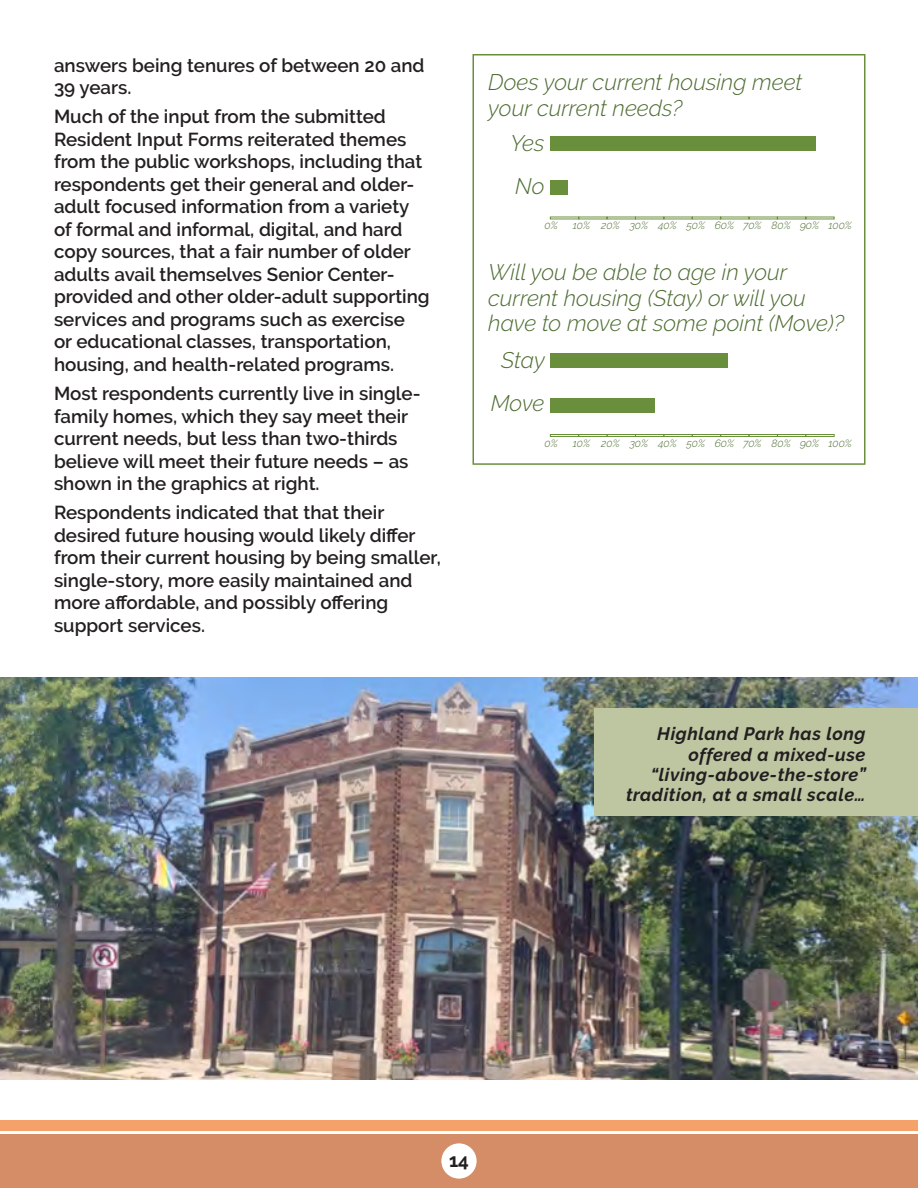
<style>
.page{position:relative;width:918px;height:1188px;background:#fff}
.page>*{position:absolute;margin:0;border:0;box-sizing:border-box;transform-origin:0 0}
.body-bullet{font:italic 300 22.5px/25.5px "Raleway";color:#4d6c31}
.header1{font:600 18.75px/22.5px "Raleway";color:#231f20}
.t1{font:700 18.75px "Raleway";color:#231f20}
.body{font:italic 700 18px/20.2px "Raleway";letter-spacing:.03em;color:#231f20;text-align:right}
.body-bullet-2{font:italic 300 10.5px "Raleway";color:#4d6c31}
</style>
<div class="page">
<div style="left:0;top:1134px;width:918px;height:54px;background:#d58d68"></div>
<div style="left:0;top:1120px;width:918px;height:11px;background:#f4a269"></div>
<div style="left:441px;top:1143px;width:36px;height:36px;background:#fff;border-radius:50%"></div>
<div style="left:472px;top:54px;width:394px;height:411px;border:2px solid #6a8f3c"></div>
<div style="left:550px;top:434px;width:29px;height:3px;border:1px solid #6a8f3c"></div>
<div style="left:550px;top:136px;width:29px;height:15px;background:#6a8f3c"></div>
<div style="left:550px;top:353px;width:29px;height:15px;background:#6a8f3c"></div>
<div style="left:550px;top:398px;width:29px;height:15px;background:#6a8f3c"></div>
<div style="left:550px;top:180px;width:18px;height:15px;background:#6a8f3c"></div>
<div style="left:664px;top:434px;width:28px;height:3px;border:1px solid #6a8f3c"></div>
<div style="left:664px;top:136px;width:28px;height:15px;background:#6a8f3c"></div>
<div style="left:664px;top:353px;width:28px;height:15px;background:#6a8f3c"></div>
<div style="left:607px;top:434px;width:29px;height:3px;border:1px solid #6a8f3c"></div>
<div style="left:607px;top:136px;width:28px;height:15px;background:#6a8f3c"></div>
<div style="left:607px;top:353px;width:28px;height:15px;background:#6a8f3c"></div>
<div style="left:607px;top:398px;width:28px;height:15px;background:#6a8f3c"></div>
<div style="left:720px;top:434px;width:29px;height:3px;border:1px solid #6a8f3c"></div>
<div style="left:721px;top:136px;width:28px;height:15px;background:#6a8f3c"></div>
<div style="left:721px;top:353px;width:6px;height:15px;background:#6a8f3c"></div>
<div style="left:777px;top:434px;width:29px;height:3px;border:1px solid #6a8f3c"></div>
<div style="left:777px;top:136px;width:29px;height:15px;background:#6a8f3c"></div>
<div style="left:579px;top:434px;width:28px;height:3px;border:1px solid #6a8f3c"></div>
<div style="left:579px;top:136px;width:28px;height:15px;background:#6a8f3c"></div>
<div style="left:579px;top:353px;width:28px;height:15px;background:#6a8f3c"></div>
<div style="left:579px;top:398px;width:28px;height:15px;background:#6a8f3c"></div>
<div style="left:692px;top:434px;width:29px;height:3px;border:1px solid #6a8f3c"></div>
<div style="left:692px;top:136px;width:29px;height:15px;background:#6a8f3c"></div>
<div style="left:692px;top:353px;width:29px;height:15px;background:#6a8f3c"></div>
<div style="left:635px;top:434px;width:29px;height:3px;border:1px solid #6a8f3c"></div>
<div style="left:635px;top:136px;width:29px;height:15px;background:#6a8f3c"></div>
<div style="left:635px;top:353px;width:29px;height:15px;background:#6a8f3c"></div>
<div style="left:635px;top:398px;width:20px;height:15px;background:#6a8f3c"></div>
<div style="left:749px;top:434px;width:29px;height:3px;border:1px solid #6a8f3c"></div>
<div style="left:749px;top:136px;width:28px;height:15px;background:#6a8f3c"></div>
<div style="left:806px;top:434px;width:28px;height:3px;border:1px solid #6a8f3c"></div>
<div style="left:806px;top:136px;width:9px;height:15px;background:#6a8f3c"></div>
<img style="left:0;top:678px;width:918px;height:402px">
<div style="left:594px;top:708px;width:324px;height:108px;background:#bdc6a1"></div>
<p class="header1" style="left:54px;top:54px;width:372px">answers being tenures of between 20 and<br>39 years.</p>
<p class="header1" style="left:54px;top:106px;width:377px">Much of the input from the submitted Resident Input Forms reiterated themes from the public workshops, including that respondents get their general and older&shy;adult focused information from a variety of formal and informal, digital, and hard copy sources, that a fair number of older adults avail themselves Senior Center&shy;provided and other older-adult supporting services and programs such as exercise<br>or educational classes, transportation, housing, and health-related programs.</p>
<p class="header1" style="left:54px;top:382px;width:368px">Most respondents currently live in single&shy;family homes, which they say meet their current needs, but less than two-thirds believe will meet their future needs – as shown in the graphics at right.</p>
<p class="header1" style="left:54px;top:502px;width:388px">Respondents indicated that that their desired future housing would likely differ from their current housing by being smaller, single-story, more easily maintained and more affordable, and possibly offering support services.</p>
<p class="body-bullet" style="left:488px;top:69px;width:316px">Does your current housing meet your current needs?</p>
<p class="body-bullet" style="left:511px;top:130px;width:35px">Yes</p>
<p class="body-bullet" style="left:515px;top:173px;width:31px">No</p>
<p class="body-bullet-2" style="left:545px;top:219px;width:15px">0%</p>
<p class="body-bullet-2" style="left:573px;top:219px;width:19px">10%</p>
<p class="body-bullet-2" style="left:601px;top:219px;width:20px">20%</p>
<p class="body-bullet-2" style="left:630px;top:219px;width:20px">30%</p>
<p class="body-bullet-2" style="left:658px;top:219px;width:20px">40%</p>
<p class="body-bullet-2" style="left:686px;top:219px;width:20px">50%</p>
<p class="body-bullet-2" style="left:715px;top:219px;width:21px">60%</p>
<p class="body-bullet-2" style="left:743px;top:219px;width:20px">70%</p>
<p class="body-bullet-2" style="left:772px;top:219px;width:21px">80%</p>
<p class="body-bullet-2" style="left:800px;top:219px;width:21px">90%</p>
<p class="body-bullet-2" style="left:828px;top:219px;width:25px">100%</p>
<p class="body-bullet" style="left:488px;top:260px;width:357px">Will you be able to age in your current housing (Stay) or will you have to move at some point (Move)?</p>
<p class="body-bullet" style="left:501px;top:348px;width:45px">Stay</p>
<p class="body-bullet" style="left:491px;top:390px;width:55px">Move</p>
<p class="body-bullet-2" style="left:545px;top:437px;width:15px">0%</p>
<p class="body-bullet-2" style="left:573px;top:437px;width:19px">10%</p>
<p class="body-bullet-2" style="left:601px;top:437px;width:20px">20%</p>
<p class="body-bullet-2" style="left:630px;top:437px;width:20px">30%</p>
<p class="body-bullet-2" style="left:658px;top:437px;width:20px">40%</p>
<p class="body-bullet-2" style="left:686px;top:437px;width:20px">50%</p>
<p class="body-bullet-2" style="left:715px;top:437px;width:21px">60%</p>
<p class="body-bullet-2" style="left:743px;top:437px;width:20px">70%</p>
<p class="body-bullet-2" style="left:772px;top:437px;width:21px">80%</p>
<p class="body-bullet-2" style="left:800px;top:437px;width:21px">90%</p>
<p class="body-bullet-2" style="left:828px;top:437px;width:25px">100%</p>
<p class="body" style="left:626px;top:724px;width:241px">Highland Park has long offered a mixed-use “living-above-the-store” tradition, at a small scale…</p>
<p class="t1" style="left:449px;top:1149px;width:21px">14</p>
</div>
